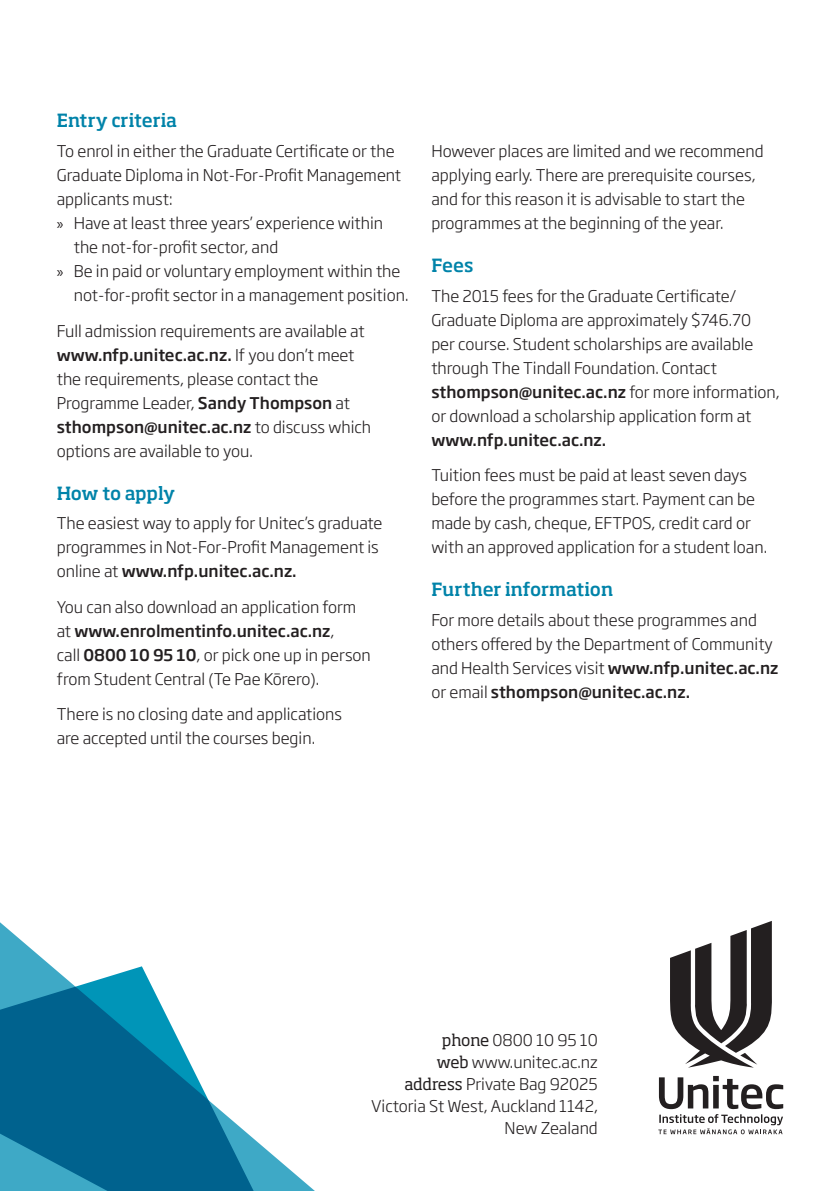
<style>
.page{position:relative;width:840px;height:1191px;background:#fff}
.page>*{position:absolute;margin:0;border:0;box-sizing:border-box;transform-origin:0 0}
.t1{font:500 18px "Soho Std";letter-spacing:-.01em;color:#0083a9}
.t2{font:300 16px/24px "Soho Gothic Pro";color:#231f20}
.t3{font:500 16px "Soho Gothic Pro";color:#231f20}
.s1{font-family:"Myriad Pro";font-weight:400}
.s2{font-weight:500}
.s3{font-family:"Soho Std";font-weight:400}
</style>
<div class="page">
<svg style="left:0;top:922px;width:315px;height:269px"></svg>
<svg style="left:0;top:966px;width:306px;height:225px"></svg>
<svg style="left:670px;top:921px;width:101px;height:146px"></svg>
<svg style="left:658px;top:1076px;width:124px;height:58px"></svg>
<p class="t1" style="left:57px;top:109px;width:122px">Entry criteria</p>
<p class="t2" style="left:57px;top:138px;width:339px">To enrol in either the Graduate Certificate or the</p>
<p class="t2" style="left:57px;top:162px;width:346px">Graduate Diploma in Not-For-Profit Management</p>
<p class="t2" style="left:57px;top:186px;width:117px">applicants must:</p>
<p class="t2" style="left:57px;top:210px;width:328px"><span class="s1">»</span> Have at least three years’ experience within</p>
<p class="t2" style="left:74px;top:234px;width:206px">the not-for-profit sector, and</p>
<p class="t2" style="left:57px;top:258px;width:345px"><span class="s1">»</span> Be in paid or voluntary employment within the</p>
<p class="t2" style="left:74px;top:282px;width:336px">not-for-profit sector in a management position.</p>
<p class="t2" style="left:57px;top:318px;width:316px">Full admission requirements are available at <span class="s2">www.nfp.unitec.ac.nz.</span> If you don’t meet the requirements, please contact the Programme Leader, <span class="s2">Sandy Thompson</span> at <span class="s2">sthompson@unitec.ac.nz</span> to discuss which options are available to you.</p>
<p class="t1" style="left:57px;top:481px;width:120px">How to apply</p>
<p class="t2" style="left:57px;top:510px;width:327px">The easiest way to apply for Unitec’s graduate programmes in Not-For-Profit Management is online at <span class="s2">www.nfp.unitec.ac.nz.</span></p>
<p class="t2" style="left:57px;top:594px;width:315px">You can also download an application form at <span class="s2">www.enrolmentinfo.unitec.ac.nz</span>,<br>call <span class="s2">0800 10 95 10</span>, or pick one up in person from Student Central (Te Pae Kōrero).</p>
<p class="t2" style="left:57px;top:701px;width:287px">There is no closing date and applications are accepted until the courses begin.</p>
<p class="t2" style="left:431px;top:138px;width:334px">However places are limited and we recommend applying early. There are prerequisite courses, and for this reason it is advisable to start the programmes at the beginning of the year.</p>
<p class="t1" style="left:431px;top:254px;width:44px">Fees</p>
<p class="t2" style="left:431px;top:283px;width:350px">The 2015 fees for the Graduate Certificate/ Graduate Diploma are approximately $746.70<br>per course. Student scholarships are available through The Tindall Foundation. Contact <span class="s2">sthompson@unitec.ac.nz</span> for more information, or download a scholarship application form at</p>
<p class="t3" style="left:431px;top:427px;width:176px">www.nfp.unitec.ac.nz.</p>
<p class="t2" style="left:431px;top:462px;width:337px">Tuition fees must be paid at least seven days before the programmes start. Payment can be made by cash, cheque, EFTPOS, credit card or with an approved application for a student loan.</p>
<p class="t1" style="left:431px;top:578px;width:183px">Further information</p>
<p class="t2" style="left:431px;top:607px;width:348px">For more details about these programmes and others offered by the Department of Community and Health Services visit <span class="s2">www.nfp.unitec.ac.nz </span>or email <span class="s2">sthompson@unitec.ac.nz.</span></p>
<p class="t2" style="left:371px;top:1028px;width:228px;line-height:22px;text-align:right"><span class="s3">phone</span> 0800 10 95 10<br><span class="s3">web</span> www.unitec.ac.nz<br><span class="s3">address</span> Private Bag 92025<br>Victoria St West, Auckland 1142,<br>New Zealand</p>
</div>
